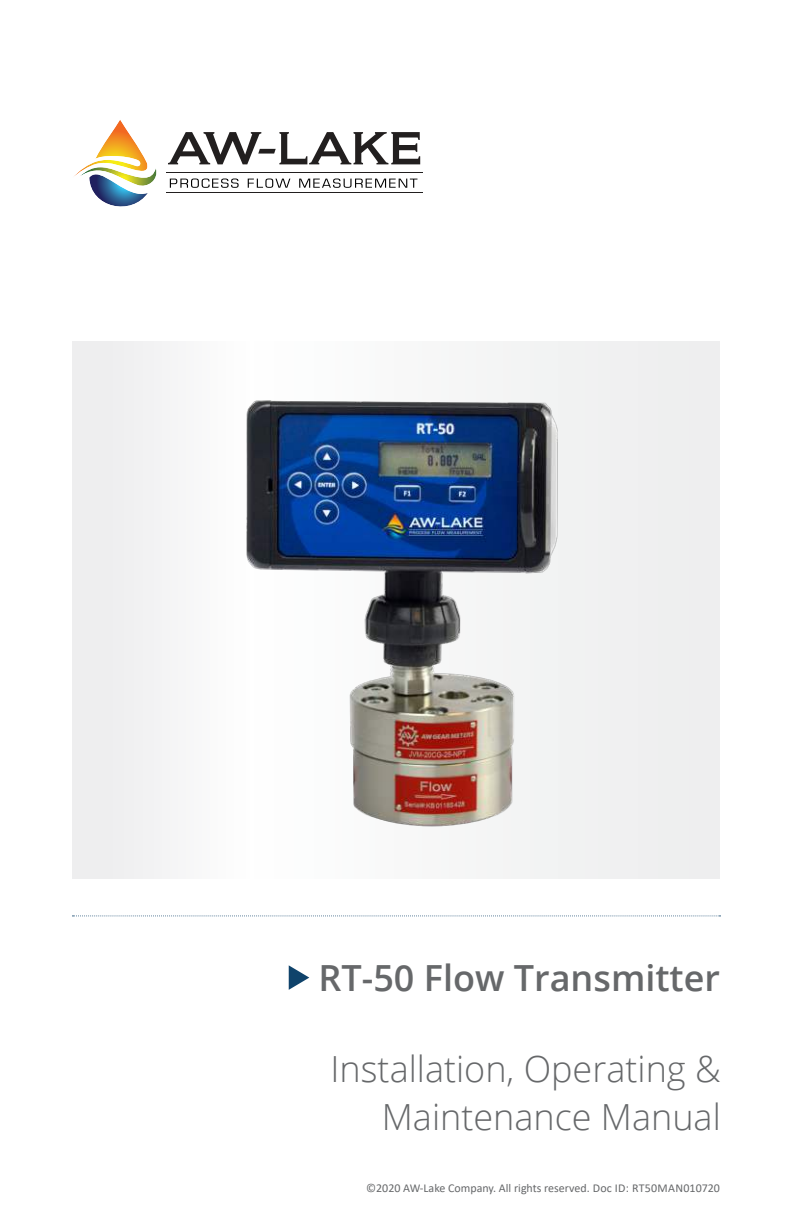
<style>
.page{position:relative;width:792px;height:1224px;background:#fff}
.page>*{position:absolute;margin:0;border:0;box-sizing:border-box;transform-origin:0 0}
.t1{font:300 36px/48px "Open Sans";color:#66686a;text-align:right}
.t2{font:600 36px "Open Sans";color:#66686a}
.t3{font:12px "Calibri";color:#66686a}
</style>
<div class="page">
<svg style="left:73px;top:915px;width:648px;height:1px"></svg>
<svg style="left:289px;top:965px;width:20px;height:25px"></svg>
<img style="left:91px;top:186px;width:57px;height:21px">
<img style="left:74px;top:120px;width:74px;height:56px">
<img style="left:79px;top:167px;width:78px;height:19px">
<svg style="left:168px;top:132px;width:252px;height:32px"></svg>
<hr style="left:166px;top:172px;width:256px;height:1px;background:#221f1f">
<hr style="left:166px;top:192px;width:256px;height:1px;background:#221f1f">
<svg style="left:170px;top:179px;width:69px;height:9px"></svg>
<svg style="left:248px;top:179px;width:42px;height:9px"></svg>
<svg style="left:299px;top:179px;width:118px;height:9px"></svg>
<img style="left:225px;top:382px;width:342px;height:460px">
<h1 class="t2" style="left:318px;top:957px;width:403px">RT-50 Flow Transmitter</h1>
<h1 class="t1" style="left:331px;top:1049px;width:392px">Installation, Operating &amp;<br>Maintenance Manual</h1>
<p class="t3" style="left:366px;top:1184px;width:355px">©2020 AW-Lake Company. All rights reserved. Doc ID: RT50MAN010720</p>
</div>
